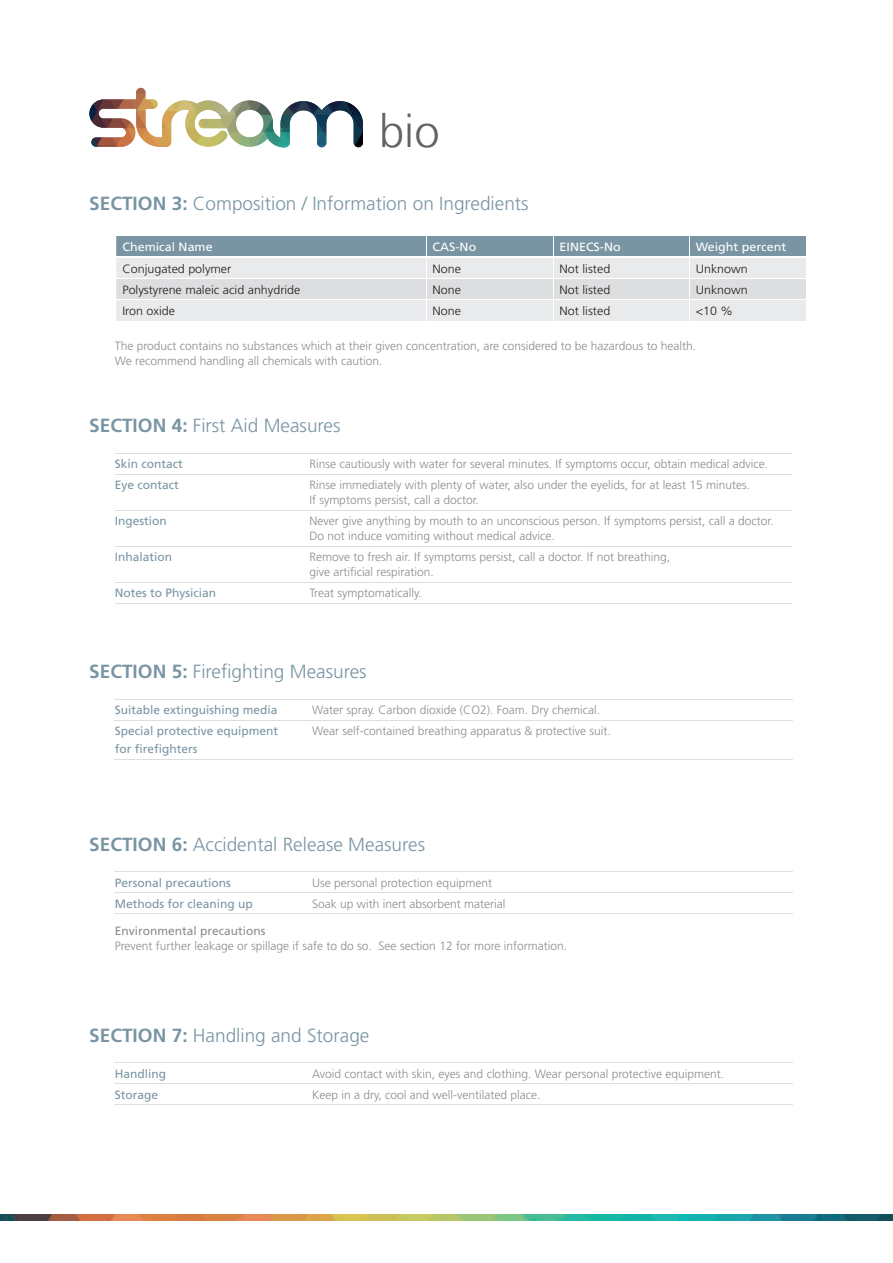
<style>
.page{position:relative;width:893px;height:1263px;background:#fff}
.page>*{position:absolute;margin:0;border:0;box-sizing:border-box;transform-origin:0 0}
.t1{font:300 45.45px "Frutiger LT";color:#606267}
.t2{font:300 19.05px "Frutiger";color:#7995a3}
.t3{font:300 12px/15px "Frutiger";color:#8a8c8f}
.t4{font:12px/18px "Frutiger";color:#7995a3}
.t5{font:300 12px "Frutiger";color:#231f20;scale:1.04 1}
.t6{font:12px "Frutiger";color:#fff;scale:1.04 1}
.t7{font:12px "Frutiger";color:#8a8c8f}
.s1{font-weight:700}
</style>
<div class="page">
<img style="left:0;top:1214px;width:893px;height:6px">
<svg style="left:116px;top:236px;width:690px;height:85px;background:#cad2d6"></svg>
<hr style="left:116px;top:278px;width:310px;height:1px;background:#fff">
<hr style="left:426px;top:278px;width:127px;height:1px;background:#fff">
<hr style="left:553px;top:278px;width:136px;height:1px;background:#fff">
<hr style="left:689px;top:278px;width:117px;height:1px;background:#fff">
<hr style="left:116px;top:299px;width:310px;height:1px;background:#fff">
<hr style="left:426px;top:299px;width:127px;height:1px;background:#fff">
<hr style="left:553px;top:299px;width:136px;height:1px;background:#fff">
<hr style="left:689px;top:299px;width:117px;height:1px;background:#fff">
<hr style="left:116px;top:256px;width:310px;height:2px;background:#fff">
<hr style="left:426px;top:256px;width:127px;height:2px;background:#fff">
<hr style="left:553px;top:256px;width:136px;height:2px;background:#fff">
<hr style="left:689px;top:256px;width:117px;height:2px;background:#fff">
<hr style="left:115px;top:474px;width:188px;height:1px;background:#dddee0">
<hr style="left:303px;top:474px;width:489px;height:1px;background:#dddee0">
<hr style="left:115px;top:510px;width:188px;height:1px;background:#dddee0">
<hr style="left:303px;top:510px;width:489px;height:1px;background:#dddee0">
<hr style="left:115px;top:546px;width:188px;height:1px;background:#dddee0">
<hr style="left:303px;top:546px;width:489px;height:1px;background:#dddee0">
<hr style="left:115px;top:582px;width:188px;height:1px;background:#dddee0">
<hr style="left:303px;top:582px;width:489px;height:1px;background:#dddee0">
<hr style="left:115px;top:603px;width:188px;height:1px;background:#dddee0">
<hr style="left:303px;top:603px;width:489px;height:1px;background:#dddee0">
<hr style="left:115px;top:453px;width:188px;height:1px;background:#dddee0">
<hr style="left:303px;top:453px;width:489px;height:1px;background:#dddee0">
<hr style="left:115px;top:720px;width:191px;height:1px;background:#dddee0">
<hr style="left:306px;top:720px;width:486px;height:1px;background:#dddee0">
<hr style="left:115px;top:759px;width:191px;height:1px;background:#dddee0">
<hr style="left:306px;top:759px;width:486px;height:1px;background:#dddee0">
<hr style="left:115px;top:699px;width:191px;height:1px;background:#dddee0">
<hr style="left:306px;top:699px;width:486px;height:1px;background:#dddee0">
<hr style="left:115px;top:892px;width:191px;height:1px;background:#dddee0">
<hr style="left:306px;top:892px;width:486px;height:1px;background:#dddee0">
<hr style="left:115px;top:913px;width:191px;height:1px;background:#dddee0">
<hr style="left:306px;top:913px;width:486px;height:1px;background:#dddee0">
<hr style="left:115px;top:871px;width:191px;height:1px;background:#dddee0">
<hr style="left:306px;top:871px;width:486px;height:1px;background:#dddee0">
<img style="left:317px;top:128px;width:9px;height:17px">
<svg style="left:318px;top:145px;width:7px;height:2px"></svg>
<img style="left:353px;top:128px;width:10px;height:17px">
<svg style="left:354px;top:145px;width:8px;height:2px"></svg>
<img style="left:350px;top:111px;width:13px;height:17px">
<img style="left:299px;top:101px;width:15px;height:13px">
<img style="left:314px;top:104px;width:19px;height:24px">
<img style="left:333px;top:101px;width:20px;height:14px">
<svg style="left:348px;top:103px;width:11px;height:8px"></svg>
<svg style="left:89px;top:88px;width:210px;height:59px"></svg>
<hr style="left:115px;top:1083px;width:191px;height:1px;background:#dddee0">
<hr style="left:306px;top:1083px;width:486px;height:1px;background:#dddee0">
<hr style="left:115px;top:1104px;width:191px;height:1px;background:#dddee0">
<hr style="left:306px;top:1104px;width:486px;height:1px;background:#dddee0">
<hr style="left:115px;top:1062px;width:191px;height:1px;background:#dddee0">
<hr style="left:306px;top:1062px;width:486px;height:1px;background:#dddee0">
<h1 class="t1" style="left:379px;top:105px;width:62px">bio</h1>
<h2 class="t2" style="left:89px;top:193px;width:441px"><span class="s1">SECTION 3:</span> Composition / Information on Ingredients</h2>
<p class="t6" style="left:122px;top:240px;width:88px">Chemical Name</p>
<p class="t6" style="left:433px;top:240px;width:43px">CAS-No</p>
<p class="t6" style="left:560px;top:240px;width:60px">EINECS-No</p>
<p class="t6" style="left:696px;top:240px;width:89px">Weight percent</p>
<p class="t5" style="left:122px;top:262px;width:106px">Conjugated polymer</p>
<p class="t5" style="left:433px;top:262px;width:29px">None</p>
<p class="t5" style="left:560px;top:262px;width:50px">Not listed</p>
<p class="t5" style="left:696px;top:262px;width:52px">Unknown</p>
<p class="t5" style="left:122px;top:283px;width:173px">Polystyrene maleic acid anhydride</p>
<p class="t5" style="left:433px;top:283px;width:29px">None</p>
<p class="t5" style="left:560px;top:283px;width:50px">Not listed</p>
<p class="t5" style="left:696px;top:283px;width:52px">Unknown</p>
<p class="t5" style="left:122px;top:304px;width:52px">Iron oxide</p>
<p class="t5" style="left:433px;top:304px;width:29px">None</p>
<p class="t5" style="left:560px;top:304px;width:50px">Not listed</p>
<p class="t5" style="left:696px;top:304px;width:37px">&lt;10 %</p>
<p class="t3" style="left:115px;top:339px;width:583px">The product contains no substances which at their given concentration, are considered to be hazardous to health.<br>We recommend handling all chemicals with caution.</p>
<h2 class="t2" style="left:89px;top:415px;width:253px"><span class="s1">SECTION 4:</span> First Aid Measures</h2>
<p class="t4" style="left:115px;top:455px;width:70px">Skin contact</p>
<p class="t3" style="left:309px;top:457px;width:460px">Rinse cautiously with water for several minutes. If symptoms occur, obtain medical advice.</p>
<p class="t4" style="left:115px;top:476px;width:66px">Eye contact</p>
<p class="t3" style="left:309px;top:478px;width:442px">Rinse immediately with plenty of water, also under the eyelids, for at least 15 minutes.<br>If symptoms persist, call a doctor.</p>
<p class="t4" style="left:115px;top:512px;width:54px">Ingestion</p>
<p class="t3" style="left:309px;top:514px;width:466px">Never give anything by mouth to an unconscious person. If symptoms persist, call a doctor.<br>Do not induce vomiting without medical advice.</p>
<p class="t4" style="left:115px;top:548px;width:59px">Inhalation</p>
<p class="t3" style="left:309px;top:550px;width:362px">Remove to fresh air. If symptoms persist, call a doctor. If not breathing, give artificial respiration.</p>
<p class="t4" style="left:115px;top:584px;width:103px">Notes to Physician</p>
<p class="t3" style="left:309px;top:586px;width:114px">Treat symptomatically.</p>
<h2 class="t2" style="left:89px;top:661px;width:279px"><span class="s1">SECTION 5:</span> Firefighting Measures</h2>
<p class="t4" style="left:115px;top:701px;width:164px">Suitable extinguishing media</p>
<p class="t3" style="left:312px;top:703px;width:289px">Water spray. Carbon dioxide (CO2). Foam. Dry chemical.</p>
<p class="t4" style="left:115px;top:722px;width:165px">Special protective equipment for firefighters</p>
<p class="t3" style="left:312px;top:724px;width:300px">Wear self-contained breathing apparatus &amp; protective suit.</p>
<h2 class="t2" style="left:89px;top:833px;width:337px"><span class="s1">SECTION 6:</span> Accidental Release Measures</h2>
<p class="t4" style="left:115px;top:874px;width:118px">Personal precautions</p>
<p class="t3" style="left:312px;top:875px;width:181px">Use personal protection equipment</p>
<p class="t4" style="left:115px;top:895px;width:140px">Methods for cleaning up</p>
<p class="t3" style="left:312px;top:896px;width:195px">Soak up with inert absorbent material</p>
<p class="t7" style="left:115px;top:924px;width:152px">Environmental precautions</p>
<p class="t3" style="left:115px;top:939px;width:454px">Prevent further leakage or spillage if safe to do so. See section 12 for more information.</p>
<h2 class="t2" style="left:89px;top:1024px;width:282px"><span class="s1">SECTION 7:</span> Handling and Storage</h2>
<p class="t4" style="left:115px;top:1065px;width:53px">Handling</p>
<p class="t3" style="left:312px;top:1066px;width:414px">Avoid contact with skin, eyes and clothing. Wear personal protective equipment.</p>
<p class="t4" style="left:115px;top:1086px;width:45px">Storage</p>
<p class="t3" style="left:312px;top:1087px;width:230px">Keep in a dry, cool and well-ventilated place.</p>
</div>
